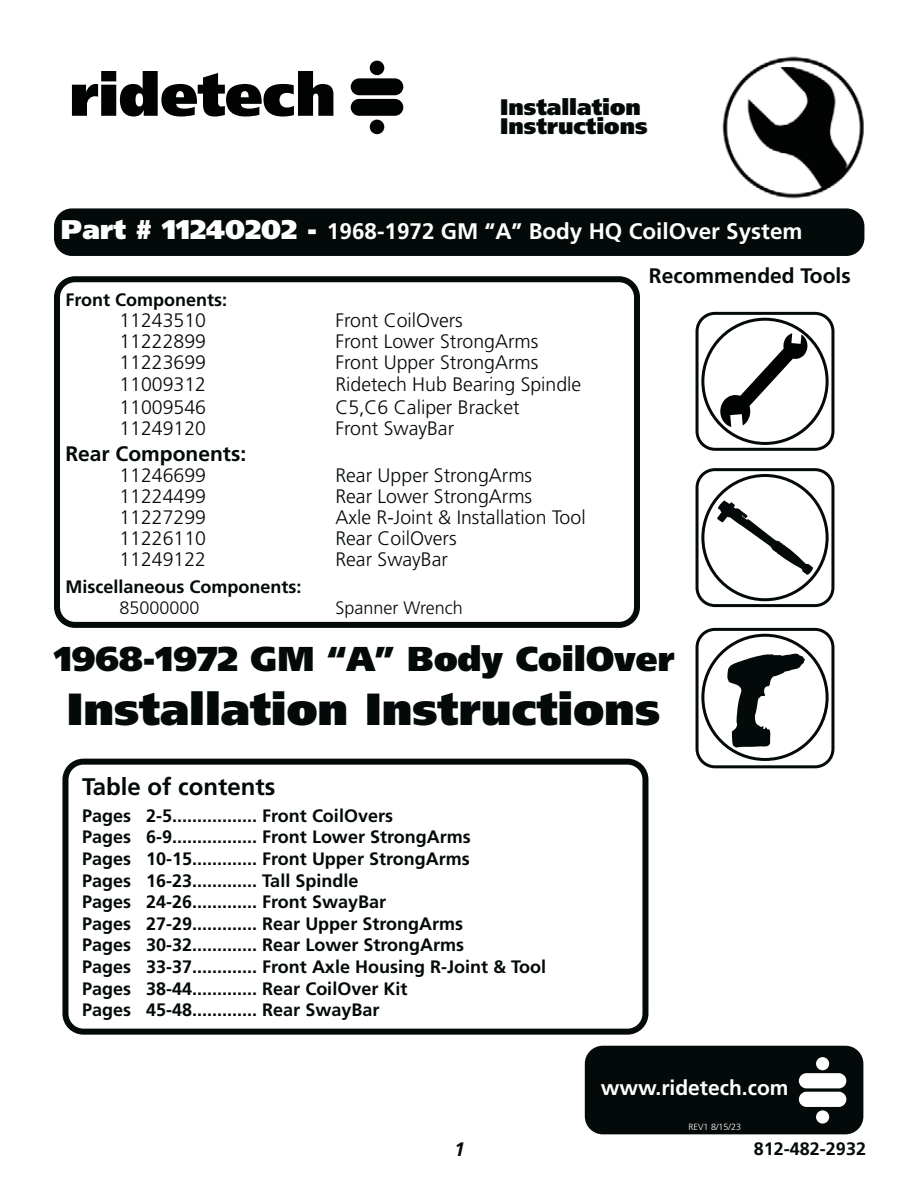
<style>
.page{position:relative;width:918px;height:1188px;background:#fff}
.page>*{position:absolute;margin:0;border:0;box-sizing:border-box;transform-origin:0 0}
.t1{font:900 45px "Frutiger LT Pro";color:#040909}
.t2{font:900 34.5px "Frutiger LT Pro";color:#040909}
.t3{font:700 24px "Frutiger LT Pro";color:#040909}
.t4{font:700 22.5px "Frutiger LT Pro";color:#fff}
.t5{font:900 22.5px/19.5px "Frutiger LT Pro";color:#040909}
.t6{font:700 21px "Frutiger LT Pro";color:#040909}
.t7{font:700 21px "Frutiger LT Pro";color:#fff}
.t8{font:300 19.5px "Frutiger LT Pro";color:#040909}
.t9{font:italic 700 19.5px "Frutiger LT Pro";color:#040909}
.t10{font:700 18px/21.6px "Frutiger LT Pro";color:#040909}
.t11{font:300 18px "Frutiger LT Pro";color:#040909}
.t12{font:300 9px "Frutiger LT Pro";color:#fff}
.s1{font-weight:900;font-size:27px}
</style>
<div class="page">
<img style="left:722px;top:56px;width:142px;height:143px">
<svg style="left:72px;top:71px;width:261px;height:46px"></svg>
<div style="left:351px;top:78px;width:52px;height:17px;background:#010202;border-radius:8px"></div>
<div style="left:351px;top:99px;width:52px;height:17px;background:#010202;border-radius:8px"></div>
<div style="left:370px;top:61px;width:14px;height:14px;background:#010202;border-radius:50%"></div>
<div style="left:370px;top:120px;width:14px;height:14px;background:#010202;border-radius:50%"></div>
<div style="left:701px;top:634px;width:128px;height:127px;border:3px solid #040909;border-radius:50%"></div>
<div style="left:696px;top:628px;width:138px;height:140px;border:3px solid #040909;border-radius:18px"></div>
<svg style="left:727px;top:653px;width:78px;height:94px"></svg>
<div style="left:696px;top:468px;width:138px;height:139px;border:3px solid #040909;border-radius:18px"></div>
<svg style="left:717px;top:501px;width:96px;height:74px"></svg>
<div style="left:701px;top:474px;width:128px;height:127px;border:3px solid #040909;border-radius:50%"></div>
<div style="left:585px;top:1046px;width:278px;height:88px;background:#040909;border-radius:18px"></div>
<div style="left:799px;top:1073px;width:47px;height:15px;background:#fff;border-radius:8px"></div>
<div style="left:799px;top:1092px;width:47px;height:15px;background:#fff;border-radius:8px"></div>
<div style="left:816px;top:1057px;width:13px;height:13px;background:#fff;border-radius:50%"></div>
<div style="left:816px;top:1110px;width:13px;height:14px;background:#fff;border-radius:50%"></div>
<div style="left:696px;top:312px;width:138px;height:139px;border:3px solid #040909;border-radius:18px"></div>
<div style="left:701px;top:318px;width:128px;height:127px;border:3px solid #040909;border-radius:50%"></div>
<svg style="left:719px;top:333px;width:90px;height:94px"></svg>
<div style="left:54px;top:208px;width:810px;height:48px;background:#040909;border-radius:18px"></div>
<div style="left:54px;top:276px;width:586px;height:352px;border:6px solid #040909;border-radius:18px"></div>
<div style="left:62px;top:759px;width:586px;height:276px;border:6px solid #040909;border-radius:18px"></div>
<p class="t5" style="left:500px;top:98px;width:149px">Installation<br>Instructions</p>
<p class="t4" style="left:61px;top:222px;width:743px"><span class="s1">Part # 11240202 -</span> 1968-1972 GM “A” Body HQ CoilOver System</p>
<p class="t10" style="left:65px;top:290px;width:163px">Front Components:</p>
<p class="t8" style="left:119px;top:312px;width:88px">11243510</p>
<p class="t8" style="left:335px;top:312px;width:129px">Front CoilOvers</p>
<p class="t8" style="left:119px;top:333px;width:88px">11222899</p>
<p class="t8" style="left:335px;top:333px;width:204px">Front Lower StrongArms</p>
<p class="t8" style="left:119px;top:354px;width:88px">11223699</p>
<p class="t8" style="left:335px;top:354px;width:204px">Front Upper StrongArms</p>
<p class="t8" style="left:119px;top:376px;width:88px">11009312</p>
<p class="t8" style="left:335px;top:376px;width:247px">Ridetech Hub Bearing Spindle</p>
<p class="t8" style="left:119px;top:399px;width:88px">11009546</p>
<p class="t8" style="left:335px;top:399px;width:186px">C5,C6 Caliper Bracket</p>
<p class="t8" style="left:119px;top:420px;width:88px">11249120</p>
<p class="t8" style="left:335px;top:420px;width:120px">Front SwayBar</p>
<p class="t6" style="left:65px;top:445px;width:182px">Rear Components:</p>
<p class="t8" style="left:119px;top:467px;width:88px">11246699</p>
<p class="t8" style="left:335px;top:467px;width:198px">Rear Upper StrongArms</p>
<p class="t8" style="left:119px;top:488px;width:88px">11224499</p>
<p class="t8" style="left:335px;top:488px;width:198px">Rear Lower StrongArms</p>
<p class="t8" style="left:119px;top:509px;width:88px">11227299</p>
<p class="t8" style="left:335px;top:509px;width:252px">Axle R-Joint &amp; Installation Tool</p>
<p class="t8" style="left:119px;top:530px;width:88px">11226110</p>
<p class="t8" style="left:335px;top:530px;width:123px">Rear CoilOvers</p>
<p class="t8" style="left:119px;top:551px;width:88px">11249122</p>
<p class="t8" style="left:335px;top:551px;width:114px">Rear SwayBar</p>
<p class="t10" style="left:65px;top:576px;width:237px">Miscellaneous Components:</p>
<p class="t11" style="left:119px;top:600px;width:82px">85000000</p>
<p class="t11" style="left:335px;top:600px;width:129px">Spanner Wrench</p>
<p class="t6" style="left:649px;top:267px;width:203px">Recommended Tools</p>
<h2 class="t2" style="left:54px;top:644px;width:622px">1968-1972 GM “A” Body CoilOver</h2>
<h1 class="t1" style="left:67px;top:690px;width:595px">Installation Instructions</h1>
<h3 class="t3" style="left:82px;top:777px;width:195px">Table of contents</h3>
<p class="t10" style="left:82px;top:806px;width:465px">Pages 2-5................. Front CoilOvers<br>Pages 6-9................. Front Lower StrongArms<br>Pages 10-15............. Front Upper StrongArms<br>Pages 16-23............. Tall Spindle<br>Pages 24-26............. Front SwayBar<br>Pages 27-29............. Rear Upper StrongArms<br>Pages 30-32............. Rear Lower StrongArms<br>Pages 33-37............. Front Axle Housing R-Joint &amp; Tool Pages 38-44............. Rear CoilOver Kit<br>Pages 45-48............. Rear SwayBar</p>
<p class="t7" style="left:601px;top:1079px;width:189px">www.ridetech.com</p>
<p class="t12" style="left:689px;top:1123px;width:54px">REV1 8/15/23</p>
<p class="t9" style="left:454px;top:1141px;width:12px">1</p>
<p class="t10" style="left:754px;top:1139px;width:114px">812-482-2932</p>
</div>
